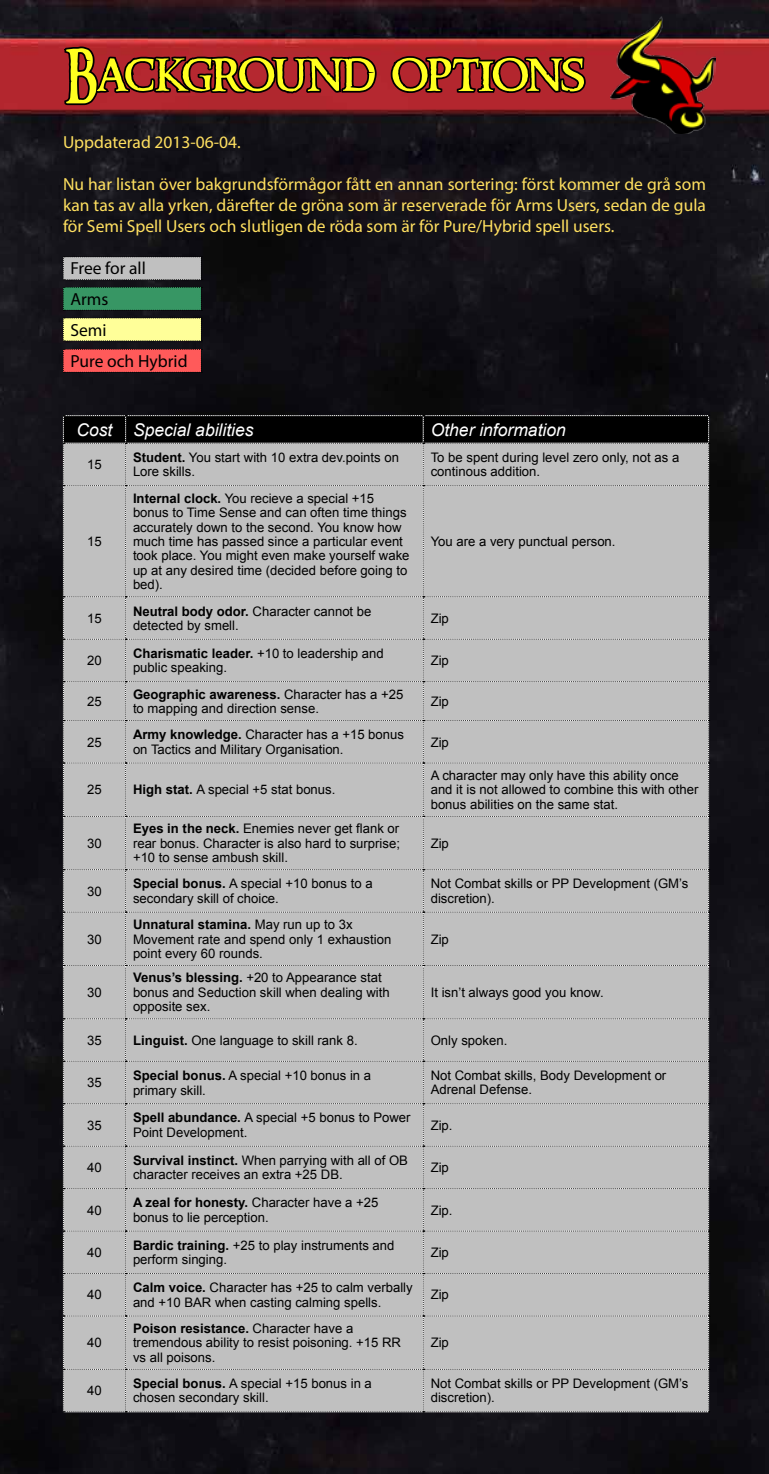
<style>
.page{position:relative;width:769px;height:1474px;background:#fff}
.page>*{position:absolute;margin:0;border:0;box-sizing:border-box;transform-origin:0 0}
.t1{font:500 52.5px "Ringbearer";letter-spacing:-.05em;color:#ffff20}
.t2{font:17.5px/21px "Myriad Pro";color:#ffe060;text-align:justify}
.t3{font:italic 17.5px "Arial";color:#fff}
.t4{font:17.5px/31px "Myriad Pro";color:#000}
.t5{font:13.12px/14.3px "Arial";color:#000}
.s1{font-weight:700}
</style>
<div class="page">
<img style="left:0;top:0;width:769px;height:1473px">
<svg style="left:63px;top:287px;width:139px;height:24px;background:#338b5d"></svg>
<svg style="left:63px;top:317px;width:139px;height:24px;background:#ecec8e"></svg>
<svg style="left:63px;top:349px;width:139px;height:24px;background:#ed5454"></svg>
<svg style="left:63px;top:256px;width:139px;height:24px;background:#b2b2b2"></svg>
<div style="left:63px;top:415px;width:646px;height:997px;background:#c0c0c0"></div>
<svg style="left:63px;top:0;width:315px;height:174px;background:#43171c"></svg>
<svg style="left:389px;top:0;width:199px;height:174px;background:#44151b"></svg>
<img style="left:611px;top:17px;width:105px;height:117px">
<h1 class="t1" style="left:63px;top:37px;width:524px">Background options</h1>
<h2 class="t2" style="left:63px;top:131px;width:179px">Uppdaterad 2013-06-04.</h2>
<p class="t2" style="left:63px;top:173px;width:644px">Nu har listan över bakgrundsförmågor fått en annan sortering: först kommer de grå som kan tas av alla yrken, därefter de gröna som är reserverade för Arms Users, sedan de gula för Semi Spell Users och slutligen de röda som är för Pure/Hybrid spell users.</p>
<h2 class="t4" style="left:70px;top:252px;width:119px">Free for all<br>Arms<br>Semi<br>Pure och Hybrid</h2>
<h2 class="t3" style="left:77px;top:418px;width:179px">Cost Special abilities</h2>
<h2 class="t3" style="left:431px;top:418px;width:137px">Other information</h2>
<p class="t5" style="left:87px;top:457px;width:16px">15</p>
<p class="t5" style="left:133px;top:450px;width:268px"><span class="s1">Student.</span> You start with 10 extra dev.points on<br>Lore skills.</p>
<p class="t5" style="left:431px;top:450px;width:250px">To be spent during level zero only, not as a continous addition.</p>
<p class="t5" style="left:87px;top:534px;width:16px">15</p>
<p class="t5" style="left:133px;top:491px;width:278px"><span class="s1">Internal clock.</span> You recieve a special +15 bonus to Time Sense and can often time things accurately down to the second. You know how much time has passed since a particular event took place. You might even make yourself wake up at any desired time (decided before going to bed).</p>
<p class="t5" style="left:431px;top:534px;width:186px">You are a very punctual person.</p>
<p class="t5" style="left:87px;top:611px;width:16px">15</p>
<p class="t5" style="left:133px;top:604px;width:240px"><span class="s1">Neutral body odor.</span> Character cannot be detected by smell.</p>
<p class="t5" style="left:431px;top:611px;width:20px">Zip</p>
<p class="t5" style="left:87px;top:653px;width:16px">20</p>
<p class="t5" style="left:133px;top:646px;width:252px"><span class="s1">Charismatic leader.</span> +10 to leadership and public speaking.</p>
<p class="t5" style="left:431px;top:653px;width:20px">Zip</p>
<p class="t5" style="left:87px;top:694px;width:16px">25</p>
<p class="t5" style="left:133px;top:687px;width:272px"><span class="s1">Geographic awareness.</span> Character has a +25 to mapping and direction sense.</p>
<p class="t5" style="left:431px;top:694px;width:20px">Zip</p>
<p class="t5" style="left:87px;top:735px;width:16px">25</p>
<p class="t5" style="left:133px;top:727px;width:273px"><span class="s1">Army knowledge.</span> Character has a +15 bonus on Tactics and Military Organisation.</p>
<p class="t5" style="left:431px;top:735px;width:20px">Zip</p>
<p class="t5" style="left:87px;top:782px;width:16px">25</p>
<p class="t5" style="left:133px;top:782px;width:204px"><span class="s1">High stat.</span> A special +5 stat bonus.</p>
<p class="t5" style="left:431px;top:768px;width:269px">A character may only have this ability once and it is not allowed to combine this with other bonus abilities on the same stat.</p>
<p class="t5" style="left:87px;top:836px;width:16px">30</p>
<p class="t5" style="left:133px;top:821px;width:268px;text-align:justify"><span class="s1">Eyes in the neck.</span> Enemies never get flank or rear bonus. Character is also hard to surprise; +10 to sense ambush skill.</p>
<p class="t5" style="left:431px;top:836px;width:20px">Zip</p>
<p class="t5" style="left:87px;top:884px;width:16px">30</p>
<p class="t5" style="left:133px;top:876px;width:241px"><span class="s1">Special bonus.</span> A special +10 bonus to a secondary skill of choice.</p>
<p class="t5" style="left:431px;top:876px;width:259px">Not Combat skills or PP Development (GM’s discretion).</p>
<p class="t5" style="left:87px;top:931px;width:16px">30</p>
<p class="t5" style="left:133px;top:917px;width:260px"><span class="s1">Unnatural stamina.</span> May run up to 3x<br>Movement rate and spend only 1 exhaustion point every 60 rounds.</p>
<p class="t5" style="left:431px;top:931px;width:20px">Zip</p>
<p class="t5" style="left:87px;top:985px;width:16px">30</p>
<p class="t5" style="left:133px;top:970px;width:258px"><span class="s1">Venus’s blessing.</span> +20 to Appearance stat bonus and Seduction skill when dealing with opposite sex.</p>
<p class="t5" style="left:431px;top:985px;width:174px">It isn’t always good you know.</p>
<p class="t5" style="left:87px;top:1033px;width:16px">35</p>
<p class="t5" style="left:133px;top:1033px;width:226px"><span class="s1">Linguist.</span> One language to skill rank 8.</p>
<p class="t5" style="left:431px;top:1033px;width:78px">Only spoken.</p>
<p class="t5" style="left:87px;top:1075px;width:16px">35</p>
<p class="t5" style="left:133px;top:1067px;width:240px;line-height:15.4px"><span class="s1">Special bonus.</span> A special +10 bonus in a primary skill.</p>
<p class="t5" style="left:431px;top:1068px;width:237px">Not Combat skills, Body Development or<br>Adrenal Defense.</p>
<p class="t5" style="left:87px;top:1117px;width:16px">35</p>
<p class="t5" style="left:133px;top:1110px;width:279px"><span class="s1">Spell abundance.</span> A special +5 bonus to Power<br>Point Development.</p>
<p class="t5" style="left:431px;top:1117px;width:23px">Zip.</p>
<p class="t5" style="left:87px;top:1160px;width:16px">40</p>
<p class="t5" style="left:133px;top:1153px;width:276px"><span class="s1">Survival instinct.</span> When parrying with all of OB character receives an extra +25 DB.</p>
<p class="t5" style="left:431px;top:1160px;width:20px">Zip</p>
<p class="t5" style="left:87px;top:1202px;width:16px">40</p>
<p class="t5" style="left:133px;top:1195px;width:247px"><span class="s1">A zeal for honesty.</span> Character have a +25 bonus to lie perception.</p>
<p class="t5" style="left:431px;top:1202px;width:23px">Zip.</p>
<p class="t5" style="left:87px;top:1245px;width:16px">40</p>
<p class="t5" style="left:133px;top:1238px;width:263px"><span class="s1">Bardic training.</span> +25 to play instruments and perform singing.</p>
<p class="t5" style="left:431px;top:1245px;width:20px">Zip</p>
<p class="t5" style="left:87px;top:1287px;width:16px">40</p>
<p class="t5" style="left:133px;top:1280px;width:281px"><span class="s1">Calm voice.</span> Character has +25 to calm verbally and +10 BAR when casting calming spells.</p>
<p class="t5" style="left:431px;top:1287px;width:20px">Zip</p>
<p class="t5" style="left:87px;top:1335px;width:16px">40</p>
<p class="t5" style="left:133px;top:1321px;width:270px"><span class="s1">Poison resistance.</span> Character have a tremendous ability to resist poisoning. +15 RR vs all poisons.</p>
<p class="t5" style="left:431px;top:1335px;width:20px">Zip</p>
<p class="t5" style="left:87px;top:1383px;width:16px">40</p>
<p class="t5" style="left:133px;top:1376px;width:240px"><span class="s1">Special bonus.</span> A special +15 bonus in a chosen secondary skill.</p>
<p class="t5" style="left:431px;top:1376px;width:259px">Not Combat skills or PP Development (GM’s discretion).</p>
</div>
